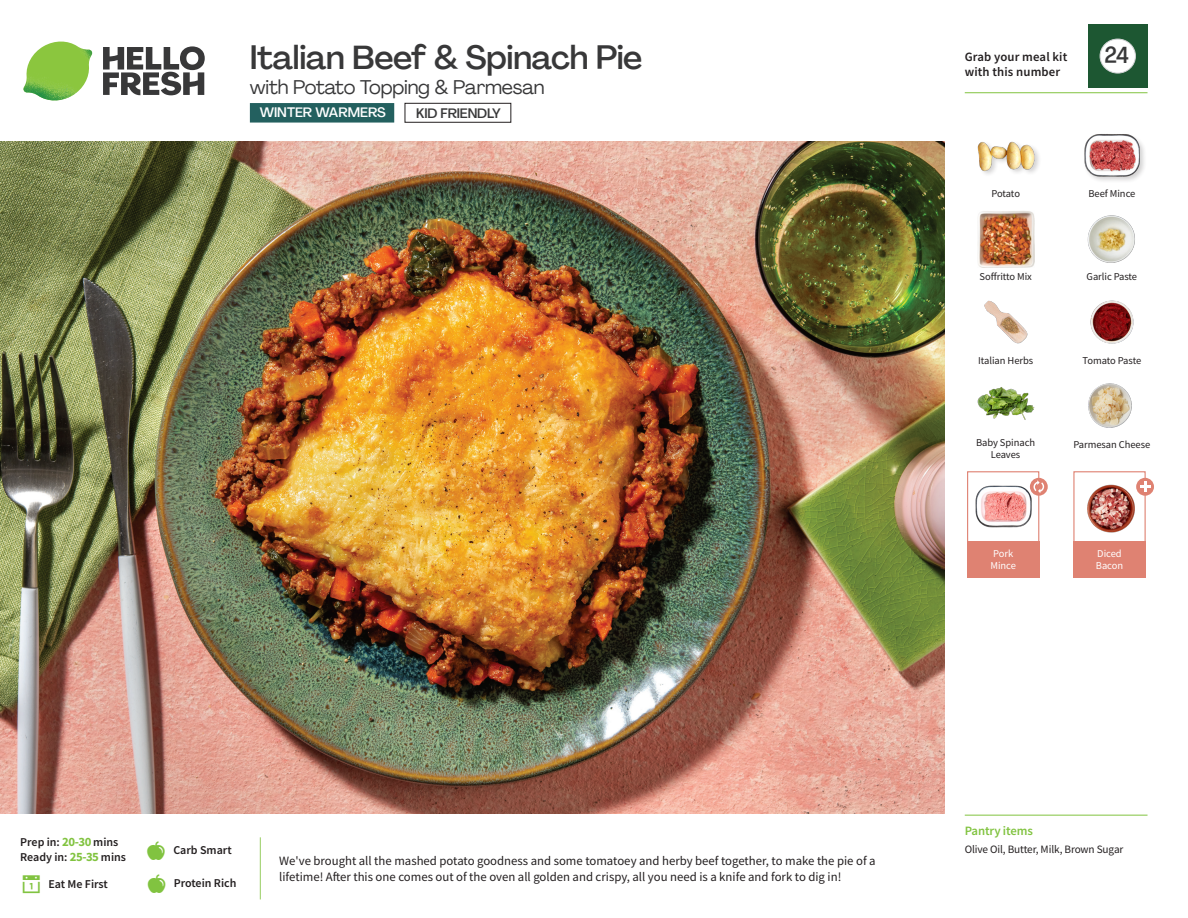
<style>
.page{position:relative;width:1188px;height:918px;background:#fff}
.page>*{position:absolute;margin:0;border:0;box-sizing:border-box;transform-origin:0 0}
._15_Titel_UK{font:500 33px "Agrandir";letter-spacing:-.01em;color:#383839}
._002_Label_Nr{font:500 22.8px "Agrandir";color:#383839;scale:.94 1}
._15_Titel_UK-2{font:19.5px "Agrandir";letter-spacing:-.01em;color:#383839}
.t1{font:500 13.5px "Agrandir";color:#fff}
.t2{font:500 13.5px "Agrandir";letter-spacing:-.01em;color:#383839}
.Step_6_Text_AU{font:12.75px/16.5px "Source Sans Pro";color:#231f20}
.t3{font:600 12.75px/15px "Source Sans Pro";letter-spacing:.01em;color:#231f20}
._04_Headers_Front{font:600 12.75px "Source Sans Pro";letter-spacing:-.01em;color:#81c340}
._04_Intro{font:600 12px "Source Sans Pro";color:#231f20}
._05_Pantry{font:11.25px "Source Sans Pro";letter-spacing:-.01em;color:#231f20}
._18_FRONT_ingredients{font:10.5px/12px "Source Sans Pro";letter-spacing:-.005em;color:#231f20;text-align:center}
._18_FRONT_ingredients-2{font:10.5px/12px "Source Sans Pro";letter-spacing:-.005em;color:#fff}
.s1{font-weight:700;font-size:12.75px;color:#81c340}
</style>
<div class="page">
<svg style="left:103px;top:46px;width:102px;height:49px"></svg>
<img style="left:23px;top:42px;width:69px;height:59px">
<img style="left:0;top:142px;width:945px;height:672px">
<div style="left:1073px;top:471px;width:73px;height:73px;border:1px solid #df8272"></div>
<div style="left:1073px;top:541px;width:73px;height:37px;background:#df8272"></div>
<div style="left:967px;top:541px;width:72px;height:37px;background:#df8272"></div>
<img style="left:1087px;top:481px;width:51px;height:52px">
<div style="left:967px;top:471px;width:72px;height:73px;border:1px solid #df8272"></div>
<img style="left:976px;top:483px;width:55px;height:45px">
<div style="left:1136px;top:478px;width:18px;height:18px;background:#df8272;border-radius:50%"></div>
<svg style="left:1140px;top:481px;width:10px;height:11px"></svg>
<svg style="left:1030px;top:478px;width:18px;height:18px"></svg>
<svg style="left:1034px;top:480px;width:10px;height:13px"></svg>
<img style="left:1090px;top:300px;width:44px;height:44px">
<img style="left:977px;top:387px;width:57px;height:33px">
<img style="left:1088px;top:383px;width:44px;height:45px">
<img style="left:984px;top:300px;width:44px;height:44px">
<img style="left:977px;top:211px;width:57px;height:57px">
<img style="left:1087px;top:215px;width:48px;height:48px">
<div style="left:977px;top:141px;width:65px;height:37px;background:#231f20;opacity:.2"></div>
<img style="left:977px;top:141px;width:57px;height:37px">
<div style="left:1082px;top:134px;width:65px;height:50px;background:#231f20;opacity:.2"></div>
<img style="left:1084px;top:134px;width:56px;height:50px">
<svg style="left:394px;top:104px;width:1px;height:16px"></svg>
<div style="left:250px;top:103px;width:144px;height:20px;background:#23605f"></div>
<div style="left:405px;top:103px;width:106px;height:19px;border:1px solid #231f20"></div>
<hr style="left:965px;top:815px;width:183px;height:1px;background:#81c340">
<hr style="left:965px;top:92px;width:183px;height:1px;background:#81c340">
<div style="left:1088px;top:24px;width:60px;height:64px;background:#1d5732"></div>
<div style="left:1100px;top:39px;width:35px;height:34px;background:#fff;border-radius:50%"></div>
<div style="left:1100px;top:39px;width:36px;height:34px;border:1px solid #d1d2d4;border-radius:50%"></div>
<p class="_15_Titel_UK" style="left:250px;top:37px;width:394px">Italian Beef &amp; Spinach Pie</p>
<p class="_15_Titel_UK-2" style="left:250px;top:75px;width:296px">with Potato Topping &amp; Parmesan</p>
<p class="t1" style="left:260px;top:104px;width:128px">WINTER WARMERS</p>
<p class="t2" style="left:416px;top:105px;width:86px">KID FRIENDLY</p>
<p class="t3" style="left:965px;top:49px;width:104px">Grab your meal kit with this number</p>
<p class="_002_Label_Nr" style="left:1104px;top:41px;width:28px">24</p>
<p class="_18_FRONT_ingredients" style="left:992px;top:188px;width:30px">Potato</p>
<p class="_18_FRONT_ingredients" style="left:1088px;top:188px;width:48px">Beef Mince</p>
<p class="_18_FRONT_ingredients" style="left:980px;top:271px;width:54px">Soffritto Mix</p>
<p class="_18_FRONT_ingredients" style="left:1087px;top:271px;width:52px">Garlic Paste</p>
<p class="_18_FRONT_ingredients" style="left:978px;top:354px;width:57px">Italian Herbs</p>
<p class="_18_FRONT_ingredients" style="left:1083px;top:354px;width:60px">Tomato Paste</p>
<p class="_18_FRONT_ingredients" style="left:976px;top:436px;width:61px">Baby Spinach<br>Leaves</p>
<p class="_18_FRONT_ingredients-2" style="left:990px;top:547px;width:27px">Pork<br>Mince</p>
<p class="_18_FRONT_ingredients" style="left:1074px;top:438px;width:78px">Parmesan Cheese</p>
<p class="_18_FRONT_ingredients-2" style="left:1096px;top:547px;width:29px">Diced<br>Bacon</p>
<p class="_04_Intro" style="left:20px;top:834px;width:100px">Prep in: <span class="s1">20-30</span> mins</p>
<p class="_04_Intro" style="left:20px;top:849px;width:107px">Ready in: <span class="s1">25-35</span> mins</p>
<p class="_04_Intro" style="left:48px;top:876px;width:61px">Eat Me First</p>
<p class="_04_Intro" style="left:173px;top:843px;width:60px">Carb Smart</p>
<p class="_04_Intro" style="left:174px;top:876px;width:64px">Protein Rich</p>
<p class="Step_6_Text_AU" style="left:279px;top:852px;width:598px">We've brought all the mashed potato goodness and some tomatoey and herby beef together, to make the pie of a lifetime! After this one comes out of the oven all golden and crispy, all you need is a knife and fork to dig in!</p>
<p class="_04_Headers_Front" style="left:965px;top:822px;width:70px">Pantry items</p>
<p class="_05_Pantry" style="left:965px;top:842px;width:160px">Olive Oil, Butter, Milk, Brown Sugar</p>
</div>
